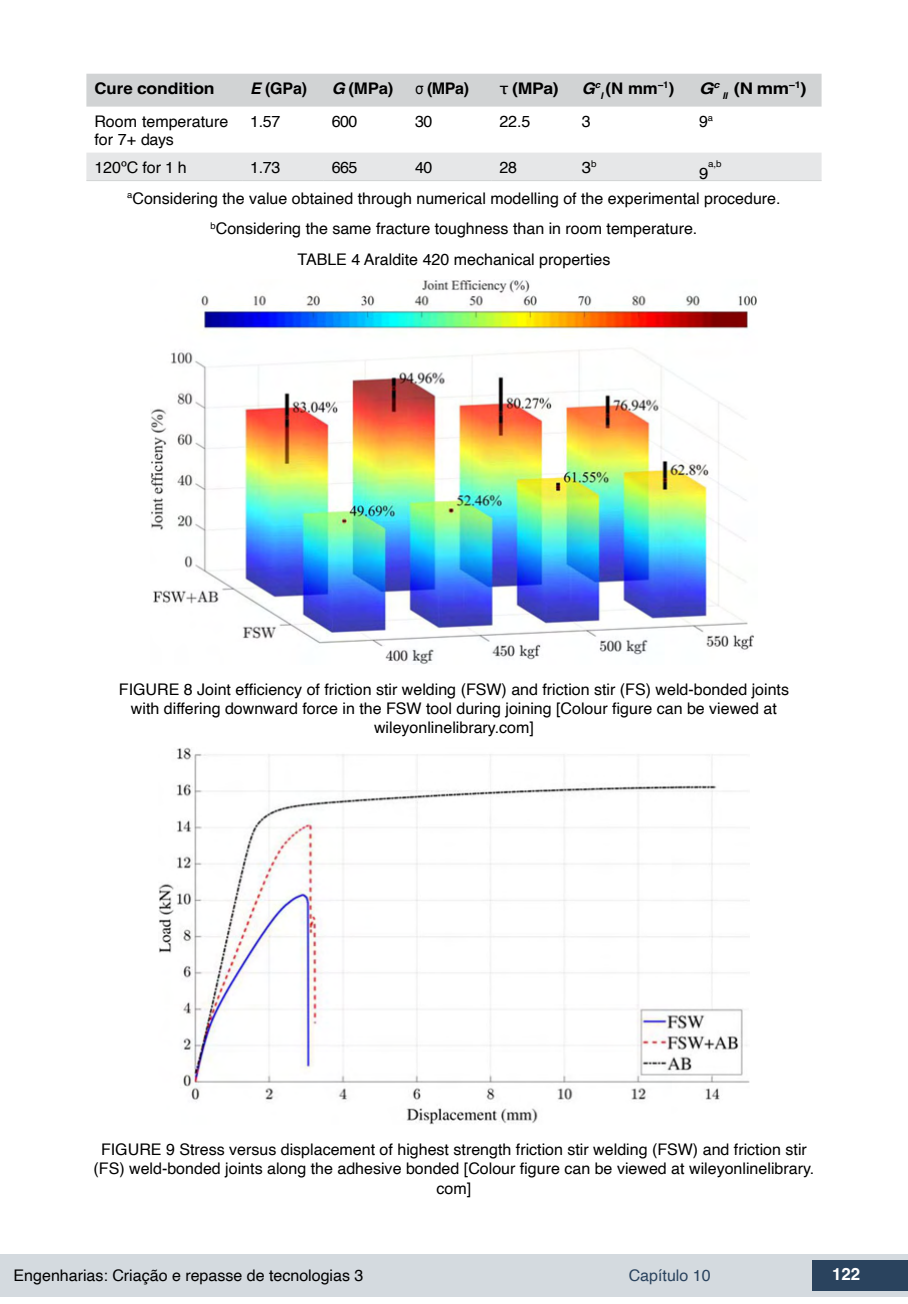
<style>
.page{position:relative;width:908px;height:1304px;background:#fff}
.page>*{position:absolute;margin:0;border:0;box-sizing:border-box;transform-origin:0 0}
.t1{font:700 16.8px "Helvetica";color:#fff}
.t2{font:16px/19.2px "Helvetica";color:#000;text-align:center}
.t3{font:700 16px "Helvetica";letter-spacing:-.01em;color:#000;scale:1.05 1}
.t4{font:700 16px "Helvetica";letter-spacing:-.01em;color:#000}
.t5{font:700 16px "Helvetica";letter-spacing:-.01em;color:#000;scale:1.15 1}
.t6{font:16px "Helvetica";color:#2a435e}
.t7{font:700 16px "Helvetica";letter-spacing:-.01em;color:#000;scale:1.1 1}
.t8{font:16px "Helvetica";color:#000;scale:1.05 1}
.t9{font:9.4px "Helvetica";color:#000;scale:1.05 1}
.s1{font-style:italic}
.s2{font-weight:400}
</style>
<div class="page">
<div style="left:0;top:1254px;width:906px;height:43px;background:#d4dadf"></div>
<div style="left:812px;top:1261px;width:95px;height:30px;background:#2a435e"></div>
<div style="left:86px;top:74px;width:735px;height:33px;background:#d1d3d4"></div>
<div style="left:86px;top:153px;width:735px;height:27px;background:#e6e7e8"></div>
<hr style="left:86px;top:180px;width:156px;height:1px;background:#d1d3d4">
<hr style="left:242px;top:180px;width:81px;height:1px;background:#d1d3d4">
<hr style="left:323px;top:180px;width:84px;height:1px;background:#d1d3d4">
<hr style="left:407px;top:180px;width:84px;height:1px;background:#d1d3d4">
<hr style="left:491px;top:180px;width:82px;height:1px;background:#d1d3d4">
<hr style="left:573px;top:180px;width:117px;height:1px;background:#d1d3d4">
<hr style="left:690px;top:180px;width:131px;height:1px;background:#d1d3d4">
<img style="left:151px;top:280px;width:605px;height:384px">
<img style="left:159px;top:748px;width:590px;height:377px">
<p class="t3" style="left:94px;top:78px;width:116px">Cure condition</p>
<p class="t4" style="left:250px;top:78px;width:58px"><span class="s1">E</span> (GPa)</p>
<p class="t3" style="left:331px;top:78px;width:60px"><span class="s1">G</span> (MPa)</p>
<p class="t4" style="left:415px;top:78px;width:56px"><span class="s2">σ</span> (MPa)</p>
<p class="t7" style="left:499px;top:78px;width:55px"><span class="s2">τ</span> (MPa)</p>
<p class="t3" style="left:581px;top:78px;width:89px"><span class="s1">G</span><sup>c</sup><sub>I</sub> (N mm<sup>−1</sup>)</p>
<p class="t5" style="left:698px;top:78px;width:95px"><span class="s1">G</span><sup>c</sup> <sub>II</sub> (N mm<sup>−1</sup>)</p>
<p class="t2" style="left:94px;top:112px;width:135px;line-height:18px;text-align:left">Room temperature for 7+ days</p>
<p class="t2" style="left:250px;top:112px;width:32px">1.57</p>
<p class="t2" style="left:331px;top:112px;width:27px">600</p>
<p class="t2" style="left:415px;top:112px;width:19px">30</p>
<p class="t2" style="left:499px;top:112px;width:33px">22.5</p>
<p class="t2" style="left:581px;top:112px;width:10px">3</p>
<p class="t2" style="left:698px;top:112px;width:16px">9<sup>a</sup></p>
<p class="t2" style="left:94px;top:158px;width:94px">120ºC for 1 h</p>
<p class="t2" style="left:250px;top:158px;width:32px">1.73</p>
<p class="t2" style="left:331px;top:158px;width:27px">665</p>
<p class="t2" style="left:415px;top:158px;width:19px">40</p>
<p class="t2" style="left:499px;top:158px;width:19px">28</p>
<p class="t8" style="left:581px;top:155px;width:16px">3<sup>b</sup></p>
<p class="t9" style="left:707px;top:157px;width:14px">a,b</p>
<p class="t2" style="left:127px;top:183px;width:654px;line-height:30.6px"><sup>a</sup>Considering the value obtained through numerical modelling of the experimental procedure. <sup>b</sup>Considering the same fracture toughness than in room temperature.<br>TABLE 4 Araldite 420 mechanical properties</p>
<p class="t8" style="left:698px;top:161px;width:10px">9</p>
<p class="t2" style="left:119px;top:680px;width:671px">FIGURE 8 Joint efficiency of friction stir welding (FSW) and friction stir (FS) weld-bonded joints with differing downward force in the FSW tool during joining [Colour figure can be viewed at wileyonlinelibrary.com]</p>
<p class="t2" style="left:93px;top:1140px;width:722px">FIGURE 9 Stress versus displacement of highest strength friction stir welding (FSW) and friction stir (FS) weld-bonded joints along the adhesive bonded [Colour figure can be viewed at wileyonlinelibrary. com]</p>
<p class="t2" style="left:14px;top:1266px;width:351px">Engenharias: Criação e repasse de tecnologias 3</p>
<p class="t6" style="left:628px;top:1263px;width:83px">Capítulo 10</p>
<p class="t1" style="left:831px;top:1264px;width:30px">122</p>
</div>
